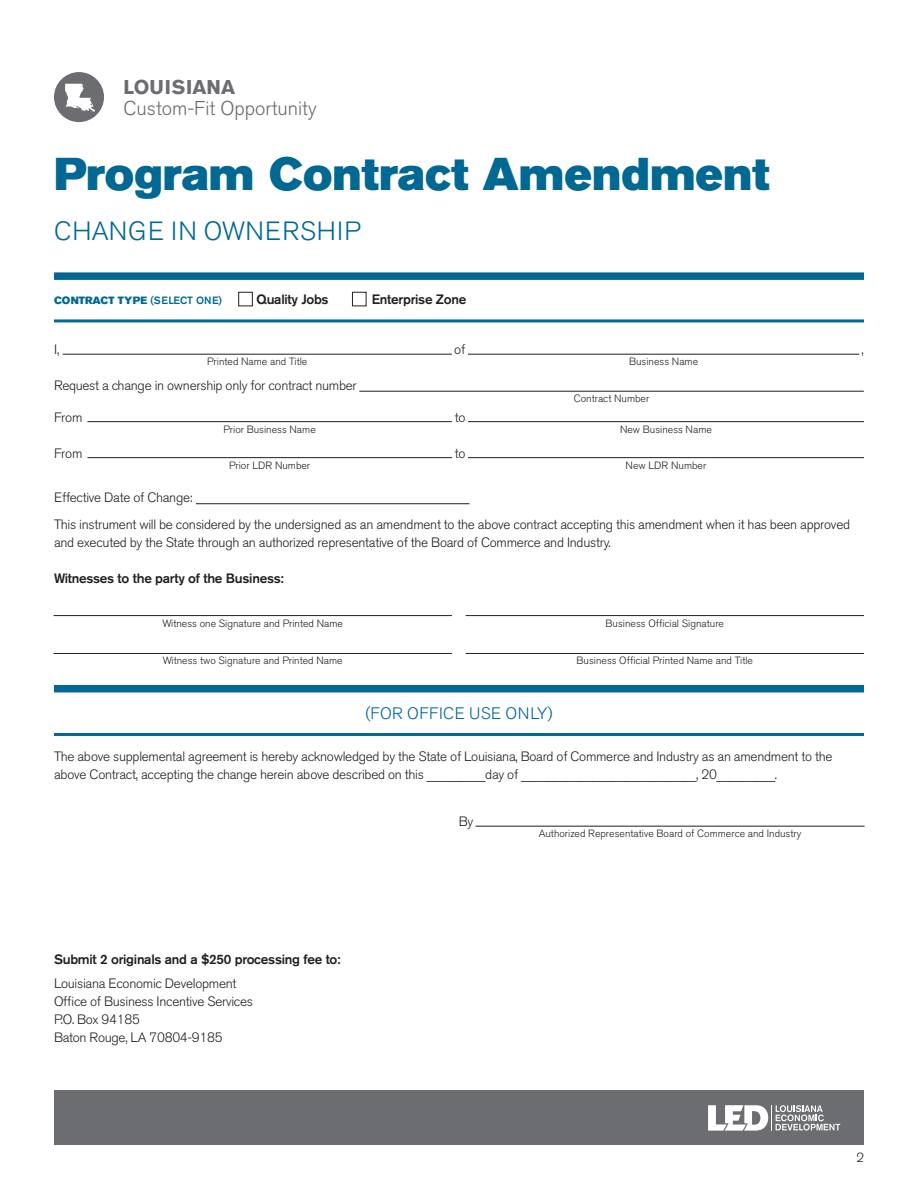
<style>
.page{position:relative;width:918px;height:1188px;background:#fff}
.page>*{position:absolute;margin:0;border:0;box-sizing:border-box;transform-origin:0 0}
.t1{font:45.6px "Akzidenz Grotesk BE Super";color:#006893}
.t2{font:300 26.25px "Akzidenz Grotesk BE";letter-spacing:.03em;color:#006893}
.t3{font:300 19.8px "Akzidenz Grotesk BE";color:#6c6d70}
.t4{font:700 19.8px "Akzidenz Grotesk BE";color:#6c6d70}
.t5{font:300 16.5px "Akzidenz Grotesk BE";letter-spacing:.03em;color:#006893}
.t6{font:300 13.5px/18px "Akzidenz Grotesk BE";letter-spacing:-.02em;color:#231f20}
.t7{font:500 13.5px "Akzidenz Grotesk BE";letter-spacing:-.02em;color:#231f20}
.t8{font:300 13.2px "Akzidenz Grotesk BE";color:#231f20}
.t9{font:300 10.5px "Akzidenz Grotesk BE";color:#231f20}
.t10{font:10.5px "Akzidenz Grotesk BE Super";letter-spacing:.01em;color:#006893}
.s1{font-family:"Akzidenz Grotesk BE";font-weight:500}
</style>
<div class="page">
<div style="left:54px;top:1090px;width:810px;height:55px;background:#6c6d70"></div>
<svg style="left:708px;top:1105px;width:132px;height:26px"></svg>
<svg style="left:54px;top:72px;width:50px;height:50px"></svg>
<div style="left:238px;top:292px;width:15px;height:14px;border:1px solid #231f20"></div>
<div style="left:352px;top:292px;width:14px;height:14px;border:1px solid #231f20"></div>
<hr style="left:359px;top:391px;width:505px;height:1px;background:#231f20">
<hr style="left:468px;top:354px;width:391px;height:1px;background:#231f20">
<hr style="left:63px;top:354px;width:389px;height:1px;background:#231f20">
<div style="left:54px;top:272px;width:810px;height:8px;background:#006893"></div>
<hr style="left:54px;top:319px;width:810px;height:3px;background:#006893">
<hr style="left:468px;top:421px;width:396px;height:1px;background:#231f20">
<hr style="left:87px;top:421px;width:365px;height:1px;background:#231f20">
<hr style="left:196px;top:503px;width:274px;height:1px;background:#231f20">
<hr style="left:54px;top:615px;width:398px;height:1px;background:#231f20">
<hr style="left:466px;top:615px;width:398px;height:1px;background:#231f20">
<hr style="left:54px;top:653px;width:398px;height:1px;background:#231f20">
<hr style="left:466px;top:653px;width:398px;height:1px;background:#231f20">
<div style="left:54px;top:685px;width:810px;height:7px;background:#006893"></div>
<hr style="left:54px;top:733px;width:810px;height:3px;background:#006893">
<hr style="left:476px;top:826px;width:389px;height:1px;background:#231f20">
<hr style="left:468px;top:457px;width:396px;height:1px;background:#231f20">
<hr style="left:87px;top:457px;width:365px;height:1px;background:#231f20">
<h3 class="t4" style="left:123px;top:76px;width:113px">LOUISIANA</h3>
<h3 class="t3" style="left:123px;top:97px;width:195px">Custom-Fit Opportunity</h3>
<h1 class="t1" style="left:54px;top:147px;width:717px">Program Contract Amendment</h1>
<h2 class="t2" style="left:54px;top:216px;width:308px">CHANGE IN OWNERSHIP</h2>
<p class="t10" style="left:54px;top:294px;width:170px">CONTRACT TYPE <span class="s1">(SELECT ONE)</span></p>
<p class="t7" style="left:257px;top:291px;width:74px">Quality Jobs</p>
<p class="t7" style="left:372px;top:291px;width:96px">Enterprise Zone</p>
<p class="t6" style="left:54px;top:341px;width:7px">I,</p>
<p class="t6" style="left:454px;top:341px;width:12px">of</p>
<p class="t9" style="left:207px;top:356px;width:102px">Printed Name and Title</p>
<p class="t9" style="left:629px;top:356px;width:70px">Business Name</p>
<p class="t6" style="left:54px;top:377px;width:304px">Request a change in ownership only for contract number</p>
<p class="t9" style="left:574px;top:393px;width:77px">Contract Number</p>
<p class="t6" style="left:54px;top:408px;width:30px">From</p>
<p class="t6" style="left:455px;top:408px;width:12px">to</p>
<p class="t9" style="left:224px;top:423px;width:94px">Prior Business Name</p>
<p class="t9" style="left:620px;top:423px;width:93px">New Business Name</p>
<p class="t6" style="left:54px;top:444px;width:30px">From</p>
<p class="t6" style="left:455px;top:444px;width:12px">to</p>
<p class="t9" style="left:229px;top:459px;width:83px">Prior LDR Number</p>
<p class="t9" style="left:626px;top:459px;width:82px">New LDR Number</p>
<p class="t6" style="left:54px;top:489px;width:140px">Effective Date of Change:</p>
<p class="t6" style="left:54px;top:516px;width:798px">This instrument will be considered by the undersigned as an amendment to the above contract accepting this amendment when it has been approved and executed by the State through an authorized representative of the Board of Commerce and Industry.</p>
<p class="t7" style="left:54px;top:570px;width:231px">Witnesses to the party of the Business:</p>
<p class="t6" style="left:862px;top:341px;width:4px">,</p>
<p class="t9" style="left:162px;top:617px;width:182px">Witness one Signature and Printed Name</p>
<p class="t9" style="left:606px;top:617px;width:120px">Business Official Signature</p>
<p class="t9" style="left:163px;top:655px;width:181px">Witness two Signature and Printed Name</p>
<p class="t9" style="left:577px;top:655px;width:178px">Business Official Printed Name and Title</p>
<p class="t5" style="left:365px;top:705px;width:189px">(FOR OFFICE USE ONLY)</p>
<p class="t6" style="left:54px;top:748px;width:780px">The above supplemental agreement is hereby acknowledged by the State of Louisiana, Board of Commerce and Industry as an amendment to the above Contract, accepting the change herein above described on this _________day of ___________________________, 20_________.</p>
<p class="t6" style="left:459px;top:813px;width:16px">By</p>
<p class="t9" style="left:539px;top:828px;width:264px">Authorized Representative Board of Commerce and Industry</p>
<p class="t7" style="left:54px;top:951px;width:288px">Submit 2 originals and a $250 processing fee to:</p>
<p class="t6" style="left:54px;top:975px;width:201px">Louisiana Economic Development<br>Office of Business Incentive Services<br>P.O. Box 94185<br>Baton Rouge, LA 70804-9185</p>
<p class="t8" style="left:856px;top:1150px;width:9px">2</p>
</div>
